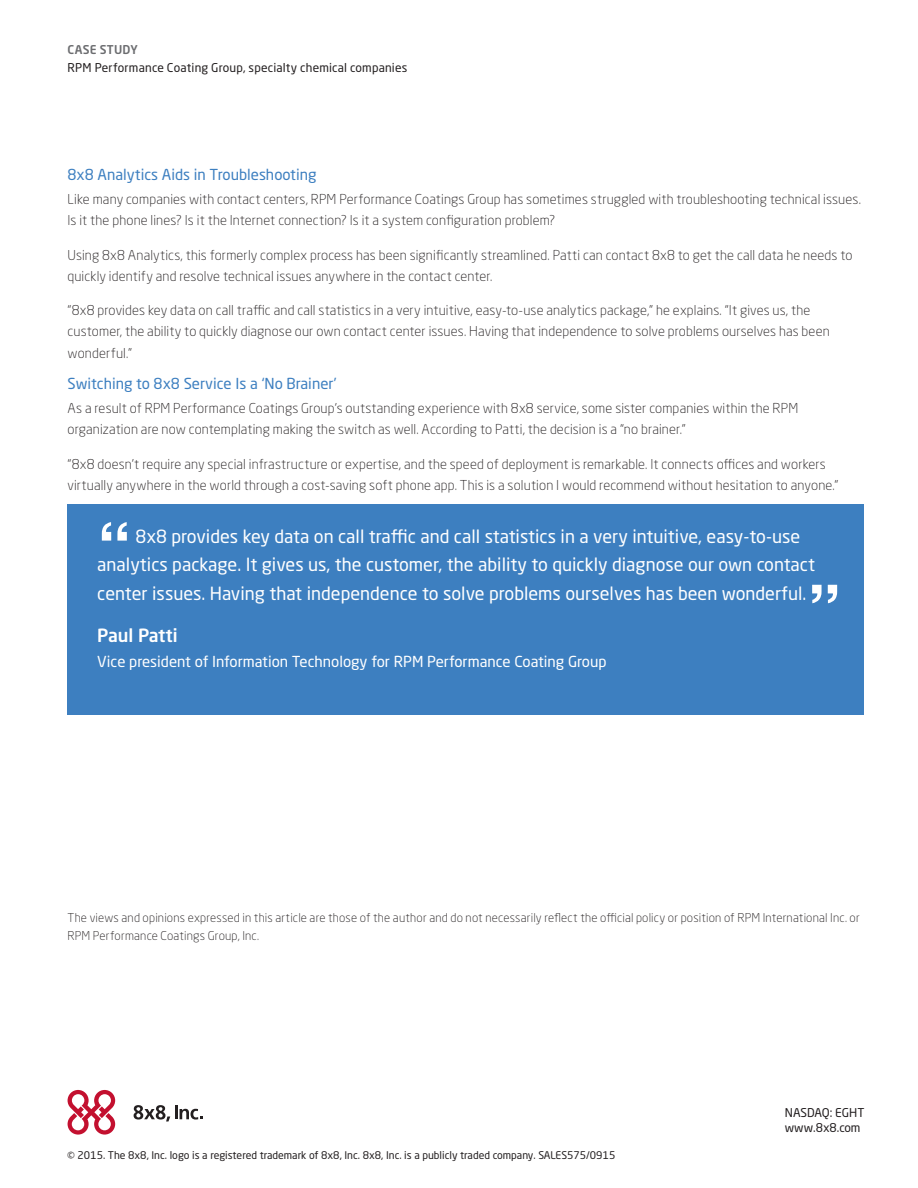
<style>
.page{position:relative;width:918px;height:1188px;background:#fff}
.page>*{position:absolute;margin:0;border:0;box-sizing:border-box;transform-origin:0 0}
.t1{font:700 67.5px "Helvetica";color:#fff}
.t2{font:18px/28.5px "Neo Sans Std";color:#fff}
.t3{font:500 18px "Neo Sans Std";color:#fff}
.t4{font:15px "Neo Sans Std";color:#3d7fc0}
.t5{font:15px "Neo Sans Std";color:#fff}
.t6{font:300 13.5px/21px "Neo Sans Std";letter-spacing:.01em;color:#231f20}
.t7{font:300 12px/18px "Neo Sans Std";letter-spacing:.015em;color:#231f20}
.t8{font:12px/15px "Neo Sans Std";letter-spacing:.01em;color:#231f20}
.t9{font:500 12px "Neo Sans Std";letter-spacing:.025em;color:#6c6d70}
.t10{font:10.5px "Neo Sans Std";color:#231f20}
</style>
<div class="page">
<svg style="left:134px;top:1105px;width:69px;height:16px"></svg>
<svg style="left:68px;top:1090px;width:47px;height:45px"></svg>
<div style="left:68px;top:505px;width:796px;height:210px;background:#3d7fc0"></div>
<svg style="left:812px;top:585px;width:25px;height:18px"></svg>
<p class="t9" style="left:68px;top:42px;width:72px">CASE STUDY</p>
<p class="t8" style="left:68px;top:60px;width:341px">RPM Performance Coating Group, specialty chemical companies</p>
<p class="t4" style="left:68px;top:165px;width:250px">8x8 Analytics Aids in Troubleshooting</p>
<p class="t6" style="left:68px;top:189px;width:795px">Like many companies with contact centers, RPM Performance Coatings Group has sometimes struggled with troubleshooting technical issues.<br>Is it the phone lines? Is it the Internet connection? Is it a system configuration problem?</p>
<p class="t6" style="left:68px;top:244px;width:786px">Using 8x8 Analytics, this formerly complex process has been significantly streamlined. Patti can contact 8x8 to get the call data he needs to quickly identify and resolve technical issues anywhere in the contact center.</p>
<p class="t6" style="left:68px;top:300px;width:764px">“8x8 provides key data on call traffic and call statistics in a very intuitive, easy-to-use analytics package,” he explains. “It gives us, the customer, the ability to quickly diagnose our own contact center issues. Having that independence to solve problems ourselves has been wonderful.”</p>
<p class="t4" style="left:68px;top:374px;width:270px">Switching to 8x8 Service Is a ‘No Brainer’</p>
<p class="t6" style="left:68px;top:398px;width:732px">As a result of RPM Performance Coatings Group’s outstanding experience with 8x8 service, some sister companies within the RPM organization are now contemplating making the switch as well. According to Patti, the decision is a “no brainer.”</p>
<p class="t6" style="left:68px;top:453px;width:773px">“8x8 doesn’t require any special infrastructure or expertise, and the speed of deployment is remarkable. It connects offices and workers virtually anywhere in the world through a cost-saving soft phone app. This is a solution I would recommend without hesitation to anyone.”</p>
<h1 class="t1" style="left:97px;top:493px;width:35px">“</h1>
<p class="t2" style="left:97px;top:521px;width:719px;text-indent:38px">8x8 provides key data on call traffic and call statistics in a very intuitive, easy-to-use analytics package. It gives us, the customer, the ability to quickly diagnose our own contact center issues. Having that independence to solve problems ourselves has been wonderful.</p>
<h2 class="t3" style="left:97px;top:624px;width:82px">Paul Patti</h2>
<p class="t5" style="left:97px;top:652px;width:511px">Vice president of Information Technology for RPM Performance Coating Group</p>
<p class="t7" style="left:68px;top:908px;width:794px">The views and opinions expressed in this article are those of the author and do not necessarily reflect the official policy or position of RPM International Inc. or<br>RPM Performance Coatings Group, Inc.</p>
<p class="t10" style="left:67px;top:1149px;width:550px">© 2015. The 8x8, Inc. logo is a registered trademark of 8x8, Inc. 8x8, Inc. is a publicly traded company. SALES575/0915</p>
<p class="t8" style="left:785px;top:1105px;width:81px">NASDAQ: EGHT www.8x8.com</p>
</div>
